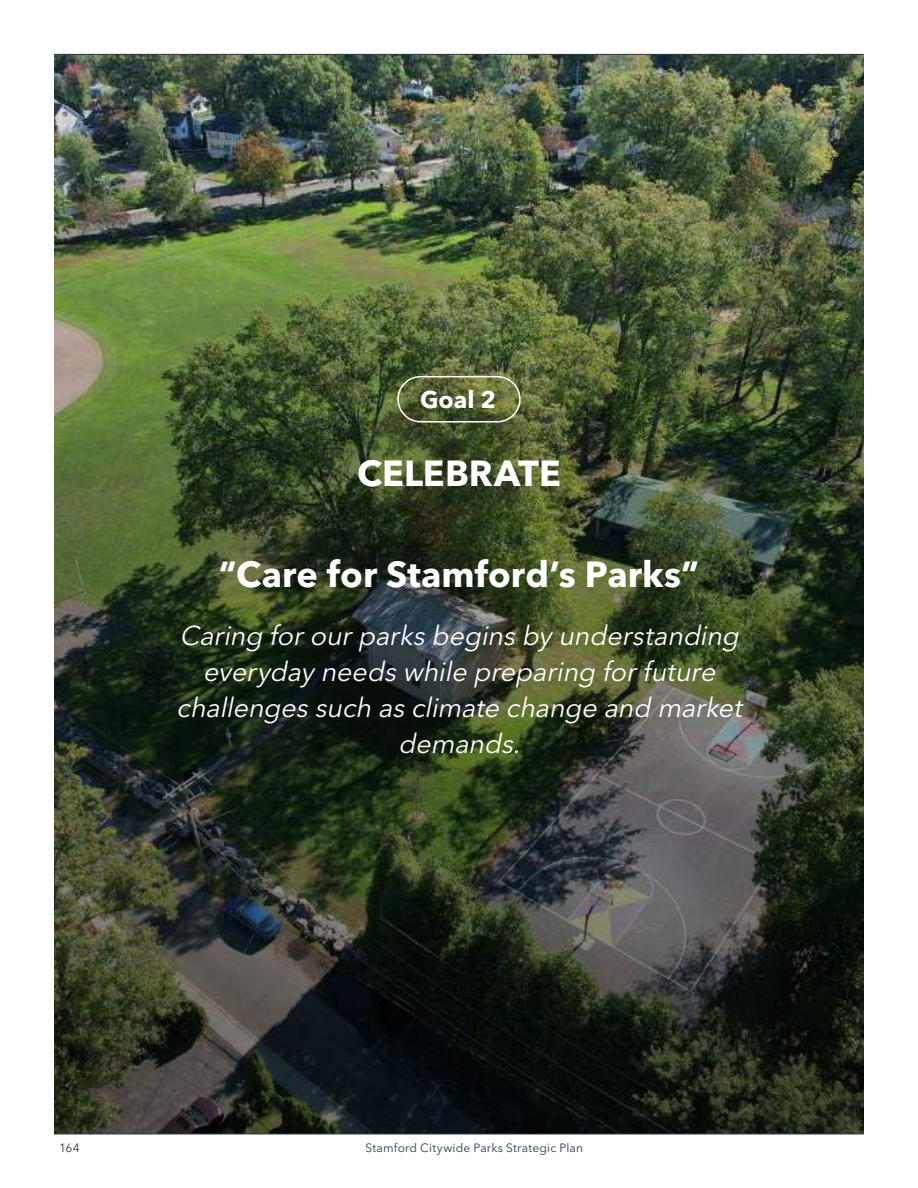
<style>
.page{position:relative;width:918px;height:1188px;background:#fff}
.page>*{position:absolute;margin:0;border:0;box-sizing:border-box;transform-origin:0 0}
.t1{font:700 36px "Avenir Next LT Pro";color:#fff}
.t2{font:italic 27px/36px "Avenir Next LT Pro";color:#fff;text-align:center}
.t3{font:700 24px "Avenir Next LT Pro";color:#fff}
.t4{font:12px "Avenir Next LT Pro";letter-spacing:.015em;color:#2c3c4d}
</style>
<div class="page">
<img style="left:54px;top:55px;width:810px;height:1079px">
<hr style="left:54px;top:1134px;width:810px;height:1px;background:#2c3c4d">
<hr style="left:54px;top:54px;width:810px;height:1px;background:#2c3c4d">
<div style="left:397px;top:376px;width:124px;height:47px;border:2px solid #fff;border-radius:23px"></div>
<p class="t3" style="left:420px;top:385px;width:77px">Goal 2</p>
<h1 class="t1" style="left:357px;top:451px;width:205px">CELEBRATE</h1>
<h1 class="t1" style="left:218px;top:552px;width:483px">“Care for Stamford’s Parks”</h1>
<p class="t2" style="left:176px;top:617px;width:573px">Caring forourparks begins by understanding everyday needs while preparing forfuture challenges such as climate change and market demands.</p>
<p class="t4" style="left:59px;top:1141px;width:22px">164</p>
<p class="t4" style="left:366px;top:1141px;width:219px">Stamford Citywide Parks Strategic Plan</p>
</div>
